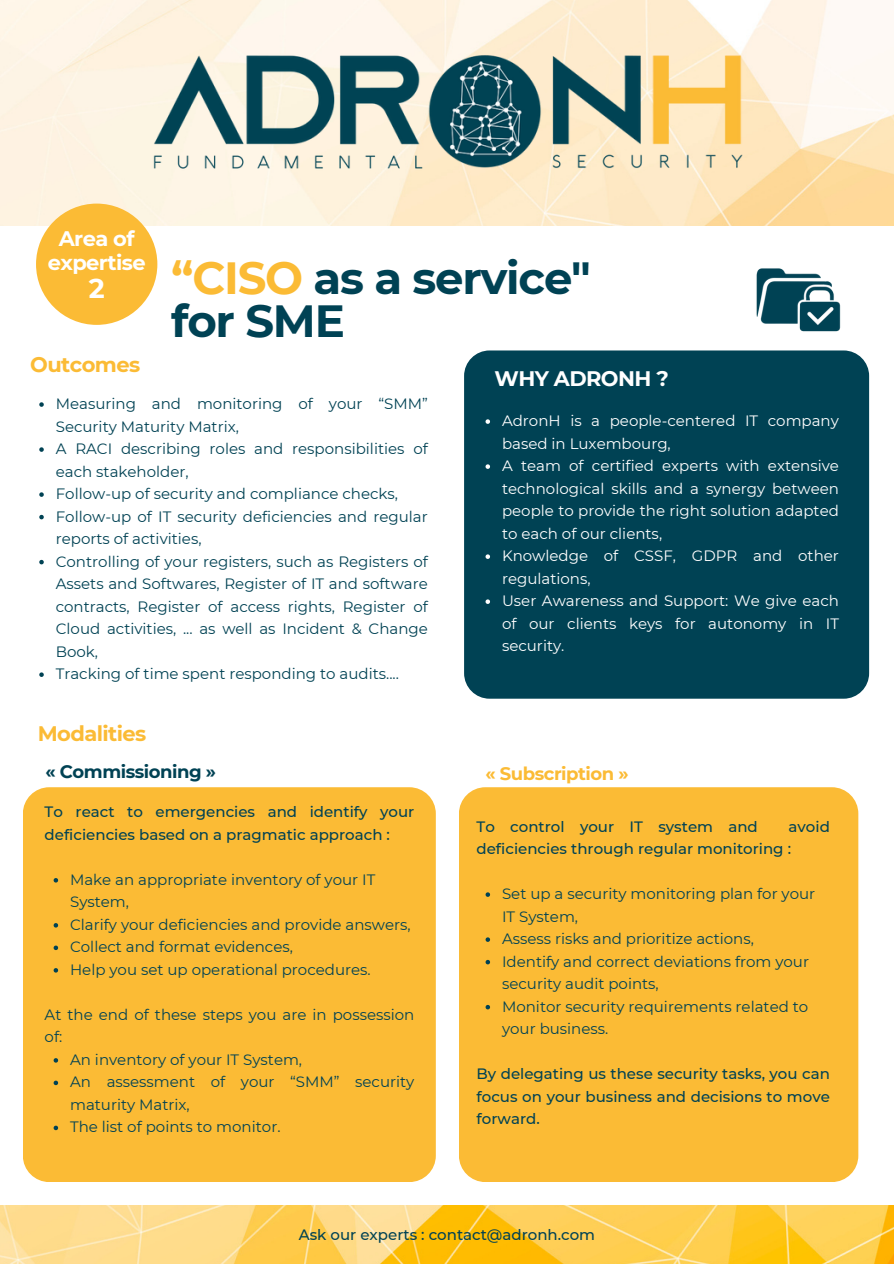
<style>
.page{position:relative;width:894px;height:1264px;background:#fff}
.page>*{position:absolute;margin:0;border:0;box-sizing:border-box;transform-origin:0 0}
.t1{font:700 45px/42.8px "Montserrat";letter-spacing:-.025em;color:#004254}
.t2{font:700 27px "Montserrat";color:#fff}
.t3{font:700 21px/23.7px "Montserrat";letter-spacing:-.025em;color:#fff;text-align:center}
.t4{font:700 21px "Montserrat";letter-spacing:-.025em;color:#fbbb35}
.t5{font:700 18px "Montserrat";letter-spacing:-.025em;color:#004254}
.t6{font:700 18px "Montserrat";letter-spacing:-.025em;color:#fbbb35}
.t7{font:15px/22.5px "Montserrat";color:#004254}
.t8{font:15px/22.5px "Montserrat";color:#fff}
.t9{font:500 15px/22.5px "Montserrat";color:#004254}
.s1{color:#fbbb35}
</style>
<div class="page">
<img style="left:0;top:0;width:893px;height:1263px">
<div style="left:0;top:227px;width:893px;height:977px;background:#fff"></div>
<div style="left:36px;top:203px;width:121px;height:122px;background:#fbbb35;border-radius:50%"></div>
<div style="left:464px;top:350px;width:404px;height:348px;background:#004254;border-radius:25px"></div>
<img style="left:146px;top:46px;width:602px;height:139px">
<svg style="left:39px;top:402px;width:5px;height:5px"></svg>
<svg style="left:39px;top:447px;width:5px;height:5px"></svg>
<svg style="left:39px;top:492px;width:5px;height:5px"></svg>
<svg style="left:39px;top:515px;width:5px;height:4px"></svg>
<svg style="left:39px;top:560px;width:5px;height:4px"></svg>
<svg style="left:39px;top:672px;width:5px;height:5px"></svg>
<svg style="left:485px;top:419px;width:5px;height:5px"></svg>
<svg style="left:485px;top:464px;width:5px;height:5px"></svg>
<svg style="left:485px;top:554px;width:5px;height:5px"></svg>
<svg style="left:485px;top:599px;width:5px;height:5px"></svg>
<div style="left:23px;top:787px;width:412px;height:394px;background:#fbbb35;border-radius:26px"></div>
<svg style="left:54px;top:878px;width:4px;height:4px"></svg>
<svg style="left:54px;top:923px;width:4px;height:4px"></svg>
<svg style="left:54px;top:945px;width:4px;height:5px"></svg>
<svg style="left:54px;top:968px;width:4px;height:4px"></svg>
<svg style="left:54px;top:1058px;width:4px;height:4px"></svg>
<svg style="left:54px;top:1080px;width:4px;height:5px"></svg>
<svg style="left:54px;top:1125px;width:4px;height:5px"></svg>
<div style="left:459px;top:787px;width:399px;height:394px;background:#fbbb35;border-radius:26px"></div>
<svg style="left:485px;top:892px;width:5px;height:4px"></svg>
<svg style="left:485px;top:937px;width:5px;height:4px"></svg>
<svg style="left:485px;top:959px;width:5px;height:5px"></svg>
<svg style="left:485px;top:1004px;width:5px;height:5px"></svg>
<img style="left:756px;top:268px;width:85px;height:64px">
<p class="t3" style="left:48px;top:227px;width:99px">Area of expertise</p>
<p class="t2" style="left:89px;top:272px;width:17px">2</p>
<p class="t4" style="left:30px;top:352px;width:111px">Outcomes</p>
<p class="t1" style="left:171px;top:257px;width:421px"><span class="s1">“CISO</span> as a service" for SME</p>
<p class="t3" style="left:494px;top:366px;width:176px">WHY ADRONH ?</p>
<h3 class="t7" style="left:56px;top:392px;width:373px">Measuring and monitoring of your “SMM”<br>Security Maturity Matrix,</h3>
<h1 class="t7" style="left:56px;top:437px;width:373px">A RACI describing roles and responsibilities of each stakeholder,</h1>
<p class="t7" style="left:56px;top:482px;width:344px">Follow-up of security and compliance checks,</p>
<h2 class="t7" style="left:56px;top:505px;width:373px">Follow-up of IT security deficiencies and regular reports of activities,</h2>
<p class="t7" style="left:56px;top:550px;width:373px;text-align:justify">Controlling of your registers, such as Registers of Assets and Softwares, Register of IT and software contracts, Register of access rights, Register of Cloud activities, ... as well as Incident &amp; Change Book,</p>
<p class="t7" style="left:56px;top:662px;width:344px">Tracking of time spent responding to audits....</p>
<h5 class="t4" style="left:38px;top:720px;width:110px">Modalities</h5>
<p class="t8" style="left:502px;top:409px;width:338px">AdronH is a people-centered IT company based in Luxembourg,</p>
<h3 class="t8" style="left:502px;top:454px;width:338px;text-align:justify">A team of certified experts with extensive technological skills and a synergy between people to provide the right solution adapted to each of our clients,</h3>
<p class="t8" style="left:502px;top:544px;width:338px">Knowledge of CSSF, GDPR and other regulations,</p>
<p class="t8" style="left:502px;top:589px;width:338px;text-align:justify">User Awareness and Support: We give each of our clients keys for autonomy in IT security.</p>
<h4 class="t5" style="left:46px;top:760px;width:172px">« Commissioning »</h4>
<h3 class="t6" style="left:485px;top:762px;width:144px">« Subscription »</h3>
<h4 class="t9" style="left:45px;top:800px;width:371px">To react to emergencies and identify your deficiencies based on a pragmatic approach :</h4>
<h5 class="t7" style="left:70px;top:868px;width:306px">Make an appropriate inventory of your IT<br>System,</h5>
<p class="t7" style="left:70px;top:913px;width:342px">Clarify your deficiencies and provide answers,</p>
<p class="t7" style="left:70px;top:935px;width:224px">Collect and format evidences,</p>
<p class="t7" style="left:70px;top:958px;width:302px">Help you set up operational procedures.</p>
<p class="t7" style="left:45px;top:1003px;width:371px">At the end of these steps you are in possession of:</p>
<p class="t7" style="left:70px;top:1048px;width:233px">An inventory of your IT System,</p>
<p class="t7" style="left:70px;top:1070px;width:346px">An assessment of your “SMM” security maturity Matrix,</p>
<p class="t7" style="left:70px;top:1115px;width:212px">The list of points to monitor.</p>
<p class="t9" style="left:476px;top:815px;width:355px;text-indent:312px">avoid deficiencies through regular monitoring :</p>
<h5 class="t7" style="left:502px;top:882px;width:314px">Set up a security monitoring plan for your<br>IT System,</h5>
<p class="t7" style="left:502px;top:927px;width:253px">Assess risks and prioritize actions,</p>
<p class="t7" style="left:502px;top:950px;width:308px">Identify and correct deviations from your security audit points,</p>
<p class="t7" style="left:502px;top:995px;width:308px">Monitor security requirements related to your business.</p>
<p class="t9" style="left:476px;top:1062px;width:355px;text-align:justify">By delegating us these security tasks, you can focus on your business and decisions to move forward.</p>
<p class="t9" style="left:476px;top:815px;width:283px">To control your IT system and</p>
<p class="t9" style="left:299px;top:1223px;width:298px">Ask our experts : contact@adronh.com</p>
</div>
